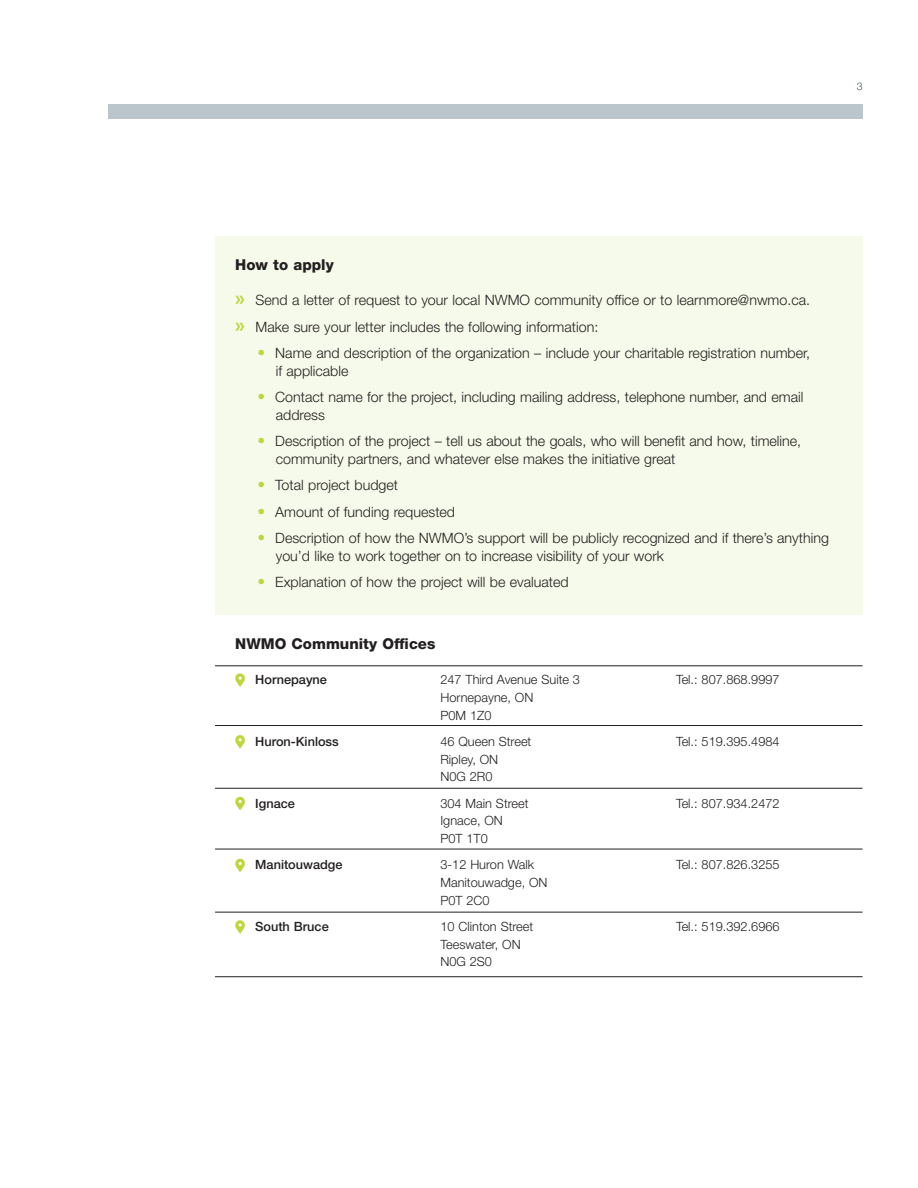
<style>
.page{position:relative;width:918px;height:1188px;background:#fff}
.page>*{position:absolute;margin:0;border:0;box-sizing:border-box;transform-origin:0 0}
._5_5_Body_Copy_P{font:800 15px "Helvetica Neue LT Std";color:#231f20}
.t1{font:300 14.25px/17.7px "Helvetica Neue LT Std";color:#231f20}
._5_4_Body_Copy_First{font:300 12.75px "Helvetica Neue LT Std";color:#231f20}
._5_4_Body_Copy_First-2{font:500 12.75px "Helvetica Neue LT Std";color:#231f20}
.t2{font:300 10.5px "Helvetica Neue LT Std";color:#45555f}
.s1{font-family:"Myriad Pro";font-weight:700;font-size:21px;color:#bdd63e}
</style>
<div class="page">
<div style="left:215px;top:236px;width:648px;height:379px;background:#f6faea"></div>
<svg style="left:235px;top:673px;width:10px;height:14px"></svg>
<svg style="left:235px;top:735px;width:10px;height:14px"></svg>
<svg style="left:235px;top:796px;width:10px;height:14px"></svg>
<svg style="left:235px;top:858px;width:10px;height:14px"></svg>
<svg style="left:235px;top:920px;width:10px;height:14px"></svg>
<hr style="left:215px;top:725px;width:648px;height:1px;background:#231f20">
<hr style="left:215px;top:665px;width:648px;height:1px;background:#231f20">
<hr style="left:215px;top:849px;width:648px;height:1px;background:#231f20">
<hr style="left:215px;top:912px;width:648px;height:1px;background:#231f20">
<hr style="left:215px;top:976px;width:648px;height:1px;background:#231f20">
<hr style="left:215px;top:788px;width:648px;height:1px;background:#231f20">
<div style="left:108px;top:104px;width:755px;height:14px;background:#bbc5cc"></div>
<p class="t2" style="left:857px;top:80px;width:7px">3</p>
<p class="_5_5_Body_Copy_P" style="left:235px;top:256px;width:100px">How to apply</p>
<p class="t1" style="left:235px;top:291px;width:576px"><span class="s1">»</span> Send a letter of request to your local NWMO community office or to learnmore@nwmo.ca.</p>
<p class="t1" style="left:235px;top:318px;width:365px"><span class="s1">»</span> Make sure your letter includes the following information:</p>
<p class="t1" style="left:276px;top:344px;width:536px;text-indent:-18px"><span class="s1">•</span> Name and description of the organization – include your charitable registration number, if applicable</p>
<p class="t1" style="left:276px;top:388px;width:529px;text-indent:-18px"><span class="s1">•</span> Contact name for the project, including mailing address, telephone number, and email address</p>
<p class="t1" style="left:276px;top:432px;width:527px;text-indent:-18px"><span class="s1">•</span> Description of the project – tell us about the goals, who will benefit and how, timeline, community partners, and whatever else makes the initiative great</p>
<p class="t1" style="left:258px;top:476px;width:142px"><span class="s1">•</span> Total project budget</p>
<p class="t1" style="left:258px;top:503px;width:199px"><span class="s1">•</span> Amount of funding requested</p>
<p class="t1" style="left:276px;top:529px;width:555px;text-indent:-18px"><span class="s1">•</span> Description of how the NWMO’s support will be publicly recognized and if there’s anything you’d like to work together on to increase visibility of your work</p>
<p class="t1" style="left:258px;top:573px;width:313px"><span class="s1">•</span> Explanation of how the project will be evaluated</p>
<p class="_5_5_Body_Copy_P" style="left:235px;top:635px;width:202px">NWMO Community Offices</p>
<p class="_5_4_Body_Copy_First-2" style="left:255px;top:672px;width:73px">Hornepayne</p>
<p class="_5_4_Body_Copy_First" style="left:440px;top:672px;width:141px">247 Third Avenue Suite 3</p>
<p class="_5_4_Body_Copy_First" style="left:440px;top:690px;width:94px">Hornepayne, ON</p>
<p class="_5_4_Body_Copy_First" style="left:440px;top:707px;width:53px">P0M 1Z0</p>
<p class="_5_4_Body_Copy_First" style="left:440px;top:734px;width:92px">46 Queen Street</p>
<p class="_5_4_Body_Copy_First" style="left:440px;top:751px;width:59px">Ripley, ON</p>
<p class="_5_4_Body_Copy_First" style="left:440px;top:769px;width:54px">N0G 2R0</p>
<p class="_5_4_Body_Copy_First" style="left:440px;top:795px;width:90px">304 Main Street</p>
<p class="_5_4_Body_Copy_First" style="left:440px;top:813px;width:64px">Ignace, ON</p>
<p class="_5_4_Body_Copy_First" style="left:440px;top:831px;width:49px">P0T 1T0</p>
<p class="_5_4_Body_Copy_First" style="left:440px;top:857px;width:95px">3-12 Huron Walk</p>
<p class="_5_4_Body_Copy_First" style="left:440px;top:875px;width:109px">Manitouwadge, ON</p>
<p class="_5_4_Body_Copy_First" style="left:440px;top:892px;width:51px">P0T 2C0</p>
<p class="_5_4_Body_Copy_First" style="left:440px;top:919px;width:94px">10 Clinton Street</p>
<p class="_5_4_Body_Copy_First" style="left:440px;top:936px;width:82px">Teeswater, ON</p>
<p class="_5_4_Body_Copy_First" style="left:440px;top:954px;width:53px">N0G 2S0</p>
<p class="_5_4_Body_Copy_First-2" style="left:255px;top:734px;width:85px">Huron-Kinloss</p>
<p class="_5_4_Body_Copy_First-2" style="left:255px;top:796px;width:41px">Ignace</p>
<p class="_5_4_Body_Copy_First-2" style="left:255px;top:857px;width:89px">Manitouwadge</p>
<p class="_5_4_Body_Copy_First-2" style="left:255px;top:919px;width:75px">South Bruce</p>
<p class="_5_4_Body_Copy_First" style="left:676px;top:672px;width:105px">Tel.: 807.868.9997</p>
<p class="_5_4_Body_Copy_First" style="left:676px;top:734px;width:105px">Tel.: 519.395.4984</p>
<p class="_5_4_Body_Copy_First" style="left:676px;top:795px;width:105px">Tel.: 807.934.2472</p>
<p class="_5_4_Body_Copy_First" style="left:676px;top:857px;width:105px">Tel.: 807.826.3255</p>
<p class="_5_4_Body_Copy_First" style="left:676px;top:919px;width:105px">Tel.: 519.392.6966</p>
</div>
